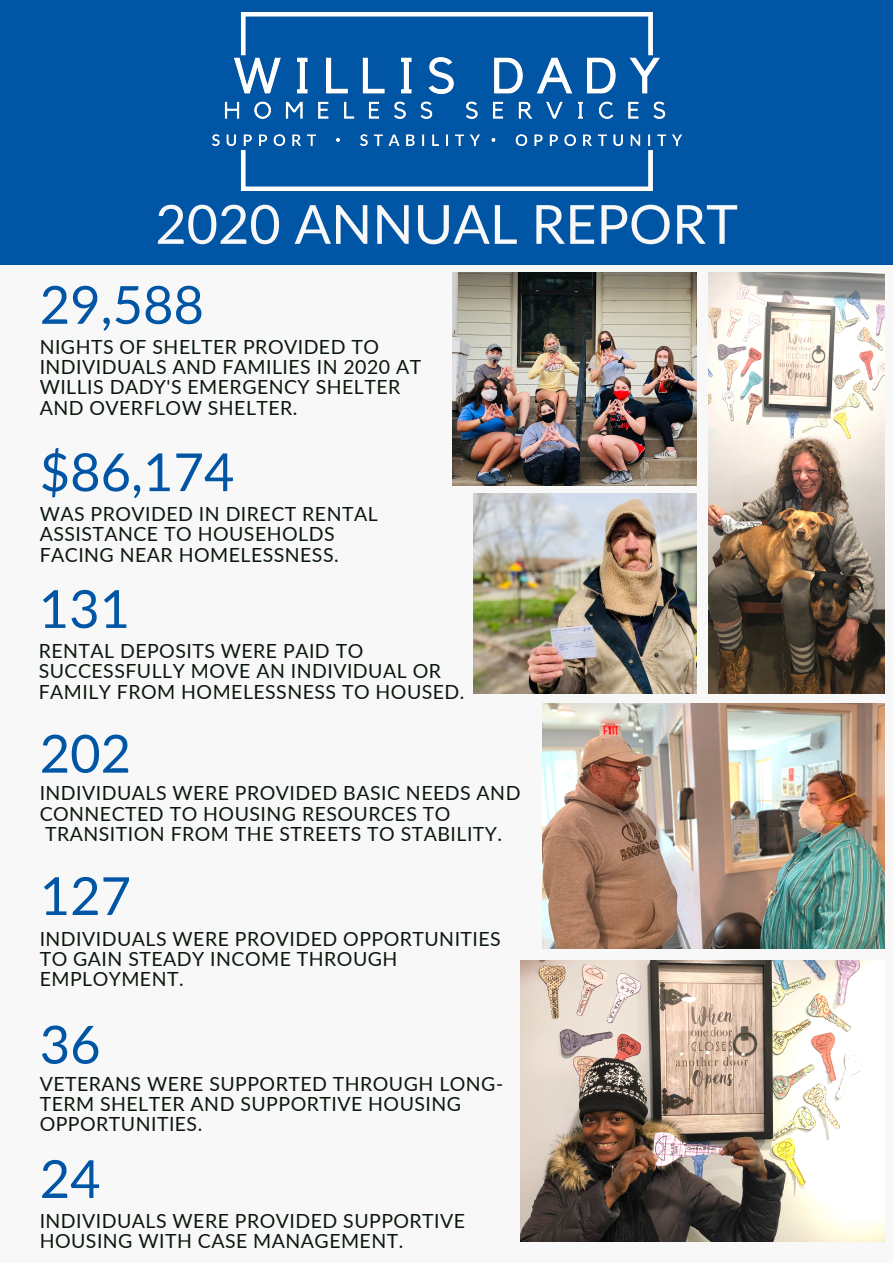
<style>
.page{position:relative;width:893px;height:1263px;background:#f8f8f8}
.page>*{position:absolute;margin:0;border:0;box-sizing:border-box;transform-origin:0 0}
.t1{font:54px "Lato";color:#f8f8f8}
.t2{font:52.5px "Lato";color:#0055a5}
.t3{font:19.5px/20.2px "Lato";letter-spacing:.025em;color:#0c180d}
</style>
<div class="page">
<div style="left:0;top:0;width:893px;height:265px;background:#0055a5"></div>
<img style="left:473px;top:494px;width:223px;height:200px">
<img style="left:709px;top:272px;width:175px;height:421px">
<img style="left:452px;top:272px;width:244px;height:213px">
<img style="left:520px;top:961px;width:365px;height:280px">
<img style="left:542px;top:703px;width:342px;height:245px">
<img style="left:212px;top:11px;width:477px;height:270px">
<svg style="left:551px;top:632px;width:42px;height:11px"></svg>
<p class="t1" style="left:155px;top:191px;width:584px">2020 ANNUAL REPORT</p>
<p class="t2" style="left:40px;top:272px;width:166px">29,588</p>
<p class="t3" style="left:40px;top:336px;width:383px">NIGHTS OF SHELTER PROVIDED TO<br>INDIVIDUALS AND FAMILIES IN 2020 AT<br>WILLIS DADY'S EMERGENCY SHELTER<br>AND OVERFLOW SHELTER.</p>
<p class="t2" style="left:40px;top:439px;width:196px">$86,174</p>
<p class="t3" style="left:40px;top:503px;width:339px">WAS PROVIDED IN DIRECT RENTAL<br>ASSISTANCE TO HOUSEHOLDS</p>
<p class="t3" style="left:40px;top:544px;width:300px">FACING NEAR HOMELESSNESS.</p>
<p class="t2" style="left:39px;top:576px;width:93px">131</p>
<p class="t3" style="left:39px;top:640px;width:427px">RENTAL DEPOSITS WERE PAID TO<br>SUCCESSFULLY MOVE AN INDIVIDUAL OR<br>FAMILY FROM HOMELESSNESS TO HOUSED.</p>
<p class="t2" style="left:40px;top:721px;width:93px">202</p>
<p class="t3" style="left:40px;top:783px;width:482px">INDIVIDUALS WERE PROVIDED BASIC NEEDS AND<br>CONNECTED TO HOUSING RESOURCES TO<br>TRANSITION FROM THE STREETS TO STABILITY.</p>
<p class="t2" style="left:40px;top:863px;width:93px">127</p>
<p class="t3" style="left:40px;top:928px;width:462px">INDIVIDUALS WERE PROVIDED OPPORTUNITIES<br>TO GAIN STEADY INCOME THROUGH<br>EMPLOYMENT.</p>
<p class="t2" style="left:40px;top:1012px;width:62px">36</p>
<p class="t3" style="left:40px;top:1073px;width:465px">VETERANS WERE SUPPORTED THROUGH LONG-<br>TERM SHELTER AND SUPPORTIVE HOUSING<br>OPPORTUNITIES.</p>
<p class="t2" style="left:40px;top:1146px;width:62px">24</p>
<p class="t3" style="left:40px;top:1210px;width:427px">INDIVIDUALS WERE PROVIDED SUPPORTIVE<br>HOUSING WITH CASE MANAGEMENT.</p>
</div>
